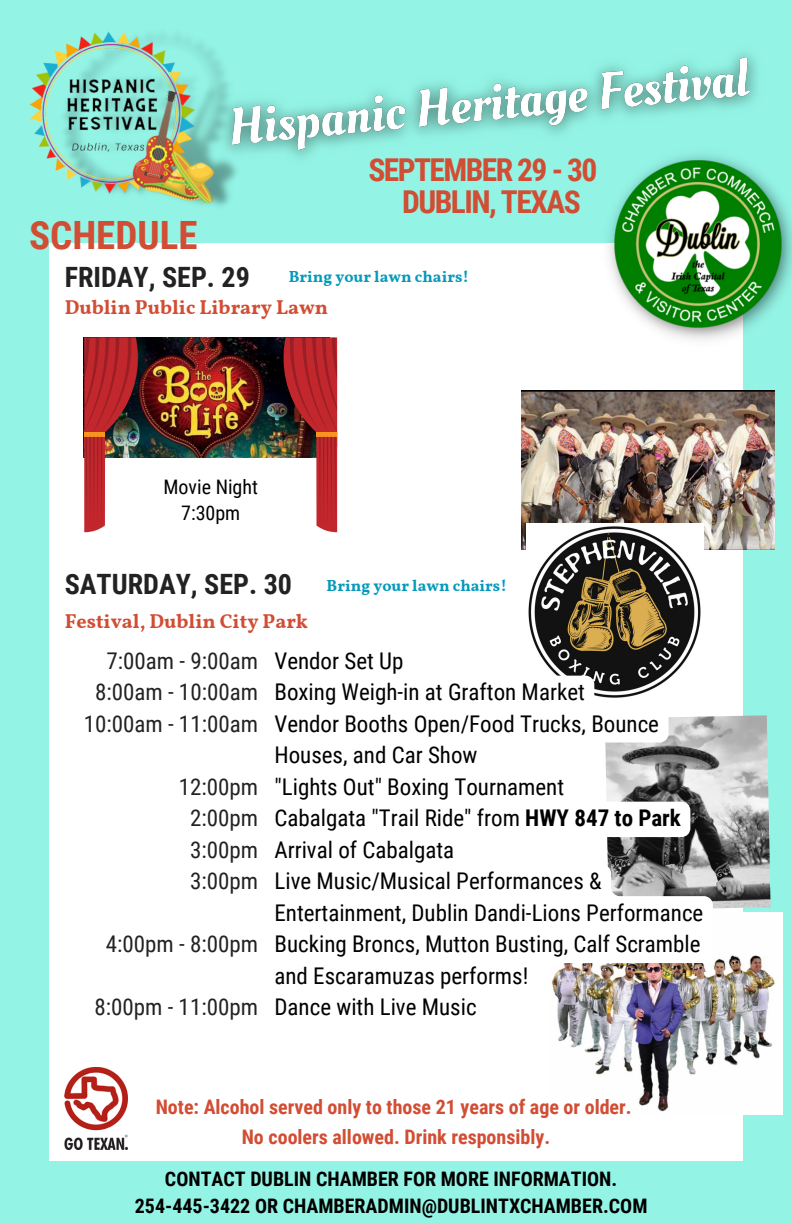
<style>
.page{position:relative;width:792px;height:1224px;background:#93f4e5}
.page>*{position:absolute;margin:0;border:0;box-sizing:border-box;transform-origin:0 0}
.t1{font:700 39px "Roboto Condensed";color:#d14d34}
.t2{font:700 31.5px "Roboto Condensed";letter-spacing:-.05em;color:#d14d34}
.t3{font:700 28px "Roboto Condensed";color:#222}
.t4{font:23px/31.5px "Roboto Condensed";color:#000}
.t5{font:23px "Roboto Condensed";color:#222}
.t6{font:700 20px "Roboto Condensed";color:#000}
.t7{font:700 20px "Roboto Condensed";color:#d14d34}
.t8{font:700 20px "Vollkorn";color:#d14d34}
.t9{font:20px "Roboto Condensed";color:#000}
.t10{font:700 16px "Vollkorn";color:#059abb}
.s1{font-weight:700}
</style>
<div class="page">
<div style="left:49px;top:243px;width:694px;height:918px;background:#fff"></div>
<img style="left:558px;top:913px;width:224px;height:202px">
<img style="left:609px;top:183px;width:183px;height:157px">
<img style="left:29px;top:31px;width:201px;height:175px">
<img style="left:205px;top:34px;width:563px;height:149px">
<img style="left:142px;top:337px;width:137px;height:120px">
<svg style="left:279px;top:337px;width:58px;height:195px"></svg>
<img style="left:84px;top:337px;width:58px;height:195px">
<img style="left:65px;top:1068px;width:63px;height:81px">
<img style="left:521px;top:391px;width:253px;height:159px">
<img style="left:526px;top:523px;width:178px;height:121px">
<img style="left:713px;top:715px;width:58px;height:194px">
<svg style="left:534px;top:644px;width:179px;height:382px"></svg>
<p class="t1" style="left:29px;top:213px;width:170px">SCHEDULE</p>
<p class="t2" style="left:368px;top:152px;width:231px">SEPTEMBER 29 - 30</p>
<p class="t2" style="left:402px;top:183px;width:180px">DUBLIN, TEXAS</p>
<p class="t3" style="left:65px;top:261px;width:187px">FRIDAY, SEP. 29</p>
<p class="t10" style="left:289px;top:267px;width:182px">Bring your lawn chairs!</p>
<p class="t8" style="left:65px;top:295px;width:265px">Dublin Public Library Lawn</p>
<p class="t9" style="left:163px;top:476px;width:96px">Movie Night</p>
<p class="t9" style="left:181px;top:501px;width:61px">7:30pm</p>
<p class="t3" style="left:65px;top:568px;width:229px">SATURDAY, SEP. 30</p>
<p class="t8" style="left:65px;top:608px;width:245px">Festival, Dublin City Park</p>
<p class="t10" style="left:327px;top:575px;width:182px">Bring your lawn chairs!</p>
<p class="t5" style="left:106px;top:648px;width:153px">7:00am - 9:00am</p>
<p class="t5" style="left:95px;top:679px;width:165px">8:00am - 10:00am</p>
<p class="t5" style="left:84px;top:711px;width:176px">10:00am - 11:00am</p>
<p class="t5" style="left:179px;top:774px;width:81px">12:00pm</p>
<p class="t5" style="left:190px;top:805px;width:70px">2:00pm</p>
<p class="t5" style="left:190px;top:837px;width:70px">3:00pm</p>
<p class="t5" style="left:190px;top:868px;width:70px">3:00pm</p>
<p class="t5" style="left:106px;top:931px;width:154px">4:00pm - 8:00pm</p>
<p class="t5" style="left:94px;top:994px;width:165px">8:00pm - 11:00pm</p>
<p class="t4" style="left:274px;top:645px;width:130px">Vendor Set Up</p>
<p class="t4" style="left:274px;top:677px;width:312px">Boxing Weigh-in at Grafton Market</p>
<p class="t4" style="left:274px;top:708px;width:386px">Vendor Booths Open/Food Trucks, Bounce<br>Houses, and Car Show</p>
<p class="t4" style="left:274px;top:771px;width:291px">"Lights Out" Boxing Tournament</p>
<p class="t4" style="left:274px;top:803px;width:408px">Cabalgata "Trail Ride" from <span class="s1">HWY 847 to Park</span></p>
<p class="t4" style="left:274px;top:834px;width:181px">Arrival of Cabalgata</p>
<p class="t4" style="left:274px;top:866px;width:430px">Live Music/Musical Performances &amp;<br>Entertainment, Dublin Dandi-Lions Performance</p>
<p class="t4" style="left:274px;top:929px;width:428px">Bucking Broncs, Mutton Busting, Calf Scramble and Escaramuzas performs!</p>
<p class="t4" style="left:274px;top:992px;width:204px">Dance with Live Music</p>
<p class="t7" style="left:156px;top:1096px;width:477px">Note: Alcohol served only to those 21 years of age or older.</p>
<p class="t7" style="left:242px;top:1125px;width:310px">No coolers allowed. Drink responsibly.</p>
<p class="t6" style="left:165px;top:1167px;width:454px">CONTACT DUBLIN CHAMBER FOR MORE INFORMATION.</p>
<p class="t6" style="left:135px;top:1195px;width:514px">254-445-3422 OR CHAMBERADMIN@DUBLINTXCHAMBER.COM</p>
</div>
